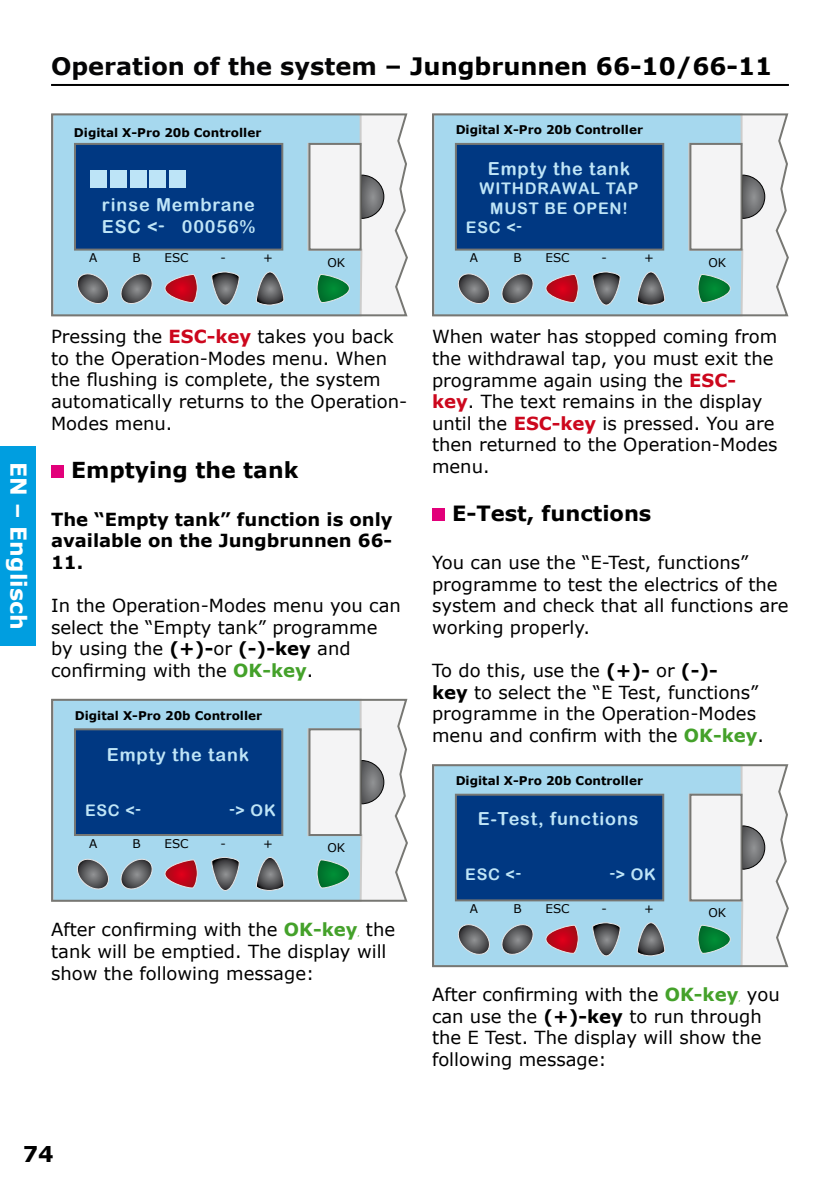
<style>
.page{position:relative;width:840px;height:1191px;background:#fff}
.page>*{position:absolute;margin:0;border:0;box-sizing:border-box;transform-origin:0 0}
.t1{font:700 24px "Verdana";color:#000}
.t2{font:700 22px "Verdana";color:#000}
.t3{font:700 22px "Verdana";color:#fff}
.t4{font:700 21.8px "Verdana";color:#000}
.t5{font:700 21px "Verdana";color:#000}
.t6{font:18px/21.6px "Verdana";color:#000}
.t7{font:18px/21.6px "Arial Rounded MT Bold";letter-spacing:.05em;color:#bfe5f7}
.t8{font:700 18px/21.6px "Verdana";color:#000;text-align:justify}
.t9{font:16px "Arial Rounded MT Bold";letter-spacing:.05em;color:#bfe5f7}
.t10{font:700 12px "Verdana";color:#000}
.t11{font:12px "Verdana";color:#000}
.t12{font:6px "Verdana";color:#44a12a}
.s1{color:#050506}
.s2{font-weight:700;color:#cc071d}
.s3{font-weight:700}
.s4{font-weight:700;color:#44a12a}
</style>
<div class="page">
<hr style="left:51px;top:84px;width:737px;height:2px;background:#000">
<div style="left:51px;top:465px;width:12px;height:13px;background:#e2007a"></div>
<div style="left:432px;top:508px;width:12px;height:13px;background:#e2007a"></div>
<svg style="left:363px;top:698px;width:45px;height:204px"></svg>
<svg style="left:744px;top:113px;width:45px;height:204px"></svg>
<svg style="left:51px;top:698px;width:312px;height:204px;background:#a5d2e6"></svg>
<svg style="left:432px;top:113px;width:312px;height:204px;background:#a5d2e6"></svg>
<div style="left:74px;top:728px;width:209px;height:108px;background:#003882;border:2px solid #777773"></div>
<div style="left:454px;top:143px;width:210px;height:108px;background:#003882;border:2px solid #777773"></div>
<svg style="left:74px;top:856px;width:38px;height:34px"></svg>
<svg style="left:454px;top:271px;width:39px;height:34px"></svg>
<svg style="left:119px;top:856px;width:35px;height:36px"></svg>
<svg style="left:499px;top:271px;width:36px;height:36px"></svg>
<svg style="left:164px;top:857px;width:34px;height:32px"></svg>
<svg style="left:544px;top:272px;width:35px;height:32px"></svg>
<svg style="left:316px;top:857px;width:34px;height:32px"></svg>
<svg style="left:696px;top:272px;width:35px;height:32px"></svg>
<svg style="left:209px;top:856px;width:31px;height:35px"></svg>
<svg style="left:590px;top:271px;width:31px;height:35px"></svg>
<svg style="left:254px;top:856px;width:31px;height:35px"></svg>
<svg style="left:634px;top:271px;width:31px;height:35px"></svg>
<svg style="left:361px;top:759px;width:23px;height:46px"></svg>
<svg style="left:742px;top:174px;width:23px;height:45px"></svg>
<div style="left:308px;top:728px;width:53px;height:108px;background:#f4f4f5;border:2px solid #777773"></div>
<div style="left:689px;top:143px;width:53px;height:108px;background:#f4f4f5;border:2px solid #777773"></div>
<svg style="left:744px;top:764px;width:45px;height:204px"></svg>
<svg style="left:432px;top:764px;width:312px;height:204px;background:#a5d2e6"></svg>
<div style="left:454px;top:793px;width:210px;height:108px;background:#003882;border:2px solid #777773"></div>
<svg style="left:454px;top:922px;width:39px;height:34px"></svg>
<svg style="left:499px;top:921px;width:36px;height:36px"></svg>
<svg style="left:544px;top:923px;width:35px;height:31px"></svg>
<svg style="left:696px;top:923px;width:35px;height:31px"></svg>
<svg style="left:590px;top:921px;width:31px;height:35px"></svg>
<svg style="left:634px;top:921px;width:31px;height:35px"></svg>
<svg style="left:742px;top:825px;width:23px;height:45px"></svg>
<div style="left:689px;top:793px;width:53px;height:108px;background:#f4f4f5;border:2px solid #777773"></div>
<div style="left:0;top:446px;width:35px;height:199px;background:#009ee0"></div>
<svg style="left:363px;top:113px;width:45px;height:204px"></svg>
<svg style="left:51px;top:113px;width:312px;height:204px;background:#a4d2e5"></svg>
<div style="left:74px;top:143px;width:209px;height:108px;background:#003882;border:2px solid #777773"></div>
<svg style="left:74px;top:271px;width:38px;height:34px"></svg>
<svg style="left:119px;top:271px;width:35px;height:36px"></svg>
<svg style="left:164px;top:272px;width:34px;height:32px"></svg>
<svg style="left:316px;top:272px;width:34px;height:32px"></svg>
<svg style="left:209px;top:271px;width:31px;height:35px"></svg>
<svg style="left:254px;top:271px;width:31px;height:35px"></svg>
<svg style="left:361px;top:174px;width:23px;height:45px"></svg>
<div style="left:308px;top:143px;width:53px;height:108px;background:#f4f4f5;border:2px solid #777773"></div>
<div style="left:90px;top:170px;width:16px;height:18px;background:#bde4f7"></div>
<div style="left:110px;top:170px;width:16px;height:18px;background:#bde4f7"></div>
<div style="left:130px;top:170px;width:16px;height:18px;background:#bde4f7"></div>
<div style="left:149px;top:170px;width:16px;height:18px;background:#bde4f7"></div>
<div style="left:169px;top:170px;width:16px;height:18px;background:#bde4f7"></div>
<h1 class="t1" style="left:51px;top:51px;width:722px"><span class="s1">Operation of the system</span> – Jungbrunnen 66-10/66-11</h1>
<p class="t10" style="left:74px;top:124px;width:189px">Digital X-Pro 20b Controller</p>
<p class="t7" style="left:102px;top:194px;width:155px">rinse Membrane<br>ESC &lt;- 00056%</p>
<p class="t11" style="left:89px;top:250px;width:10px">A</p>
<p class="t11" style="left:132px;top:250px;width:10px">B</p>
<p class="t11" style="left:164px;top:250px;width:26px">ESC</p>
<p class="t11" style="left:220px;top:250px;width:7px">-</p>
<p class="t11" style="left:263px;top:250px;width:11px">+</p>
<p class="t11" style="left:327px;top:254px;width:19px">OK</p>
<p class="t3" style="left:33px;top:462px;width:169px;rotate:90deg">EN – Englisch</p>
<p class="t6" style="left:51px;top:326px;width:357px">Pressing the <span class="s2">ESC-key</span> takes you back to the Operation-Modes menu. When the flushing is complete, the system automatically returns to the Operation-<br>Modes menu.</p>
<p class="t2" style="left:71px;top:455px;width:229px">Emptying the tank</p>
<p class="t8" style="left:51px;top:508px;width:343px">The “Empty tank” function is only available on the Jungbrunnen 66- 11.</p>
<p class="t6" style="left:51px;top:595px;width:351px">In the Operation-Modes menu you can select the “Empty tank” programme by using the <span class="s3">(+)-</span>or <span class="s3">(-)-key</span> and confirming with the <span class="s4">OK-key</span>.</p>
<p class="t10" style="left:75px;top:707px;width:189px">Digital X-Pro 20b Controller</p>
<p class="t7" style="left:107px;top:743px;width:144px">Empty the tank</p>
<p class="t9" style="left:85px;top:800px;width:57px">ESC &lt;-</p>
<p class="t9" style="left:229px;top:800px;width:48px">-&gt; OK</p>
<p class="t11" style="left:89px;top:835px;width:10px">A</p>
<p class="t11" style="left:132px;top:835px;width:10px">B</p>
<p class="t11" style="left:164px;top:835px;width:26px">ESC</p>
<p class="t11" style="left:220px;top:835px;width:7px">-</p>
<p class="t11" style="left:263px;top:835px;width:11px">+</p>
<p class="t11" style="left:327px;top:840px;width:19px">OK</p>
<p class="t6" style="left:51px;top:919px;width:308px">After confirming with the <span class="s4">OK-key</span></p>
<p class="t6" style="left:51px;top:919px;width:345px;text-indent:315px">the tank will be emptied. The display will show the following message:</p>
<p class="t12" style="left:357px;top:930px;width:4px">,</p>
<p class="t10" style="left:455px;top:122px;width:189px">Digital X-Pro 20b Controller</p>
<p class="t7" style="left:487px;top:158px;width:144px">Empty the tank</p>
<p class="t9" style="left:479px;top:179px;width:12px">with</p>
<p class="t9" style="left:524px;top:179px;width:113px">drawal tap</p>
<p class="t9" style="left:490px;top:198px;width:139px">MUST BE OPEN!</p>
<p class="t9" style="left:465px;top:218px;width:57px">ESC &lt;-</p>
<p class="t11" style="left:469px;top:250px;width:10px">A</p>
<p class="t11" style="left:513px;top:250px;width:10px">B</p>
<p class="t11" style="left:545px;top:250px;width:26px">ESC</p>
<p class="t11" style="left:601px;top:250px;width:7px">-</p>
<p class="t11" style="left:643px;top:250px;width:11px">+</p>
<p class="t11" style="left:708px;top:254px;width:19px">OK</p>
<p class="t6" style="left:432px;top:326px;width:347px">When water has stopped coming from the withdrawal tap, you must exit the programme again using the <span class="s2">ESC&shy;key</span>. The text remains in the display until the <span class="s2">ESC-key</span> is pressed. You are then returned to the Operation-Modes menu.</p>
<p class="t5" style="left:452px;top:499px;width:201px">E-Test, functions</p>
<p class="t6" style="left:432px;top:552px;width:358px">You can use the “E-Test, functions” programme to test the electrics of the system and check that all functions are working properly.</p>
<p class="t6" style="left:432px;top:660px;width:333px">To do this, use the <span class="s3">(+)-</span> or <span class="s3">(-)-<br>key</span> to select the “E Test, functions” programme in the Operation-Modes menu and confirm with the <span class="s4">OK-key</span>.</p>
<p class="t10" style="left:455px;top:773px;width:189px">Digital X-Pro 20b Controller</p>
<p class="t7" style="left:477px;top:807px;width:162px">E-Test, functions</p>
<p class="t9" style="left:465px;top:864px;width:57px">ESC &lt;-</p>
<p class="t9" style="left:609px;top:864px;width:48px">-&gt; OK</p>
<p class="t11" style="left:469px;top:901px;width:10px">A</p>
<p class="t11" style="left:513px;top:901px;width:10px">B</p>
<p class="t11" style="left:545px;top:901px;width:26px">ESC</p>
<p class="t11" style="left:601px;top:901px;width:7px">-</p>
<p class="t11" style="left:643px;top:901px;width:11px">+</p>
<p class="t11" style="left:708px;top:905px;width:19px">OK</p>
<p class="t6" style="left:432px;top:984px;width:308px">After confirming with the <span class="s4">OK-key</span></p>
<p class="t6" style="left:432px;top:984px;width:349px;text-indent:315px">you can use the <span class="s3">(+)-key</span> to run through the E Test. The display will show the following message:</p>
<p class="t12" style="left:738px;top:995px;width:4px">,</p>
<p class="t4" style="left:23px;top:1140px;width:32px">74</p>
</div>
